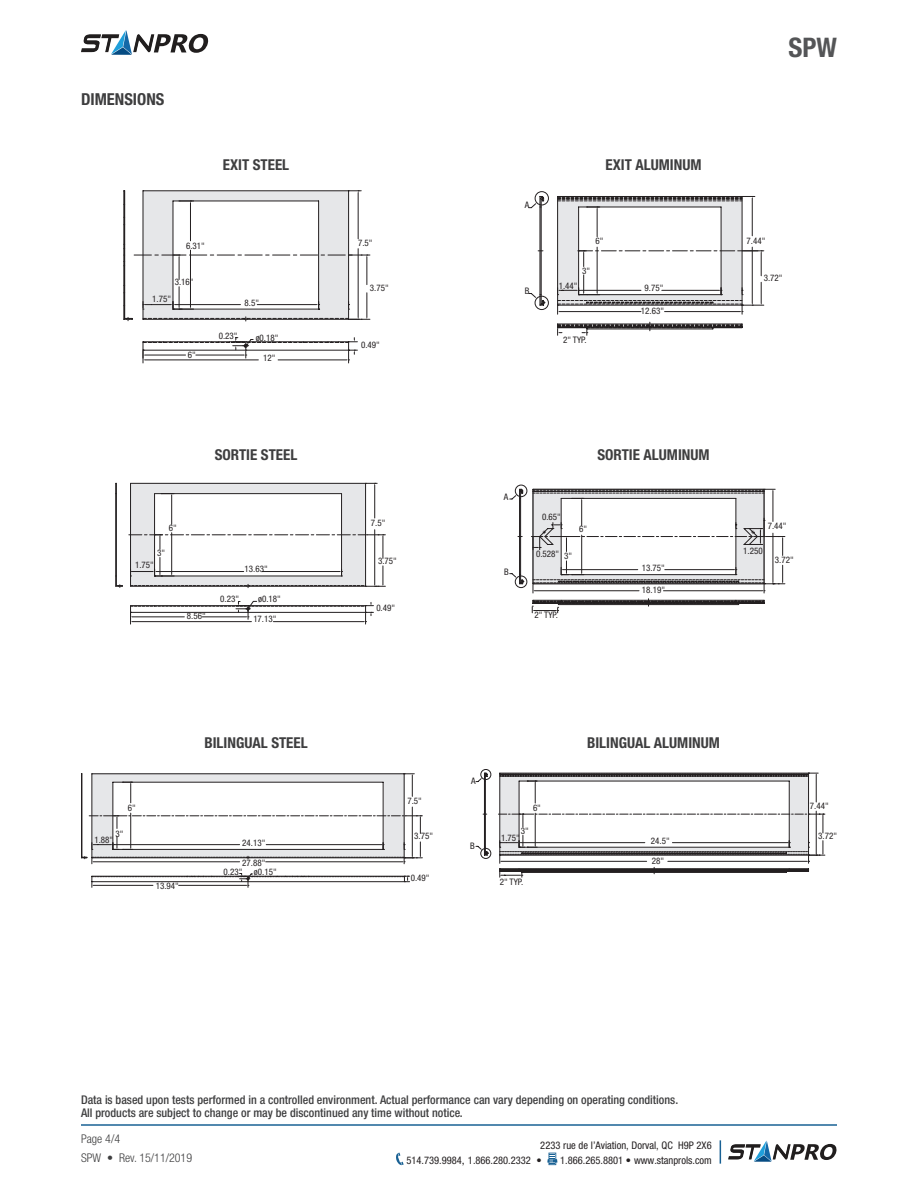
<style>
.page{position:relative;width:918px;height:1188px;background:#fff}
.page>*{position:absolute;margin:0;border:0;box-sizing:border-box;transform-origin:0 0}
.t1{font:700 condensed 27px "Helvetica Neue";color:#545557}
.Title_1{font:700 condensed 16.5px "Helvetica Neue";color:#3e3e3f}
.Title_1-2{font:700 condensed 15px "Helvetica Neue";color:#3e3e3f}
.t2{font:500 condensed 12px/13.5px "Helvetica Neue";color:#3e3e3f}
.t3{font:300 condensed 12px/18.3px "Helvetica Neue";color:#3e3e3f}
.t4{font:condensed 10.5px/15px "Helvetica Neue";color:#231f20}
.t5{font:condensed 9px "Helvetica Neue";color:#231f20}
.s1{font-stretch:normal}
</style>
<div class="page">
<hr style="left:81px;top:1124px;width:756px;height:2px;background:#196194">
<svg style="left:396px;top:1153px;width:8px;height:12px"></svg>
<svg style="left:547px;top:1153px;width:10px;height:12px"></svg>
<svg style="left:720px;top:1140px;width:1px;height:24px"></svg>
<svg style="left:81px;top:30px;width:127px;height:25px"></svg>
<svg style="left:728px;top:1141px;width:109px;height:21px"></svg>
<div style="left:143px;top:191px;width:206px;height:128px;background:#e6e7e9"></div>
<div style="left:173px;top:201px;width:146px;height:108px;background:#fff"></div>
<hr style="left:358px;top:249px;width:1px;height:68px;background:#231f20">
<hr style="left:358px;top:193px;width:1px;height:46px;background:#231f20">
<svg style="left:349px;top:190px;width:12px;height:3px"></svg>
<hr style="left:190px;top:250px;width:1px;height:57px;background:#231f20">
<hr style="left:190px;top:203px;width:1px;height:38px;background:#231f20">
<hr style="left:348px;top:191px;width:1px;height:128px;background:#231f20">
<hr style="left:143px;top:191px;width:1px;height:128px;background:#231f20">
<hr style="left:143px;top:190px;width:206px;height:1px;background:#231f20">
<hr style="left:123px;top:191px;width:1px;height:128px;background:#231f20">
<hr style="left:124px;top:191px;width:1px;height:127px;background:#231f20">
<hr style="left:173px;top:201px;width:146px;height:1px;background:#231f20">
<hr style="left:318px;top:201px;width:1px;height:108px;background:#231f20">
<hr style="left:173px;top:201px;width:1px;height:108px;background:#231f20">
<svg style="left:143px;top:337px;width:214px;height:26px"></svg>
<svg style="left:124px;top:255px;width:246px;height:66px"></svg>
<div style="left:535px;top:191px;width:14px;height:14px;border:1px solid #231f20;border-radius:50%"></div>
<svg style="left:528px;top:196px;width:236px;height:139px"></svg>
<div style="left:131px;top:483px;width:235px;height:103px;background:#e6e7e9"></div>
<div style="left:155px;top:494px;width:187px;height:82px;background:#fff"></div>
<hr style="left:374px;top:530px;width:1px;height:55px;background:#231f20">
<hr style="left:374px;top:485px;width:1px;height:33px;background:#231f20">
<svg style="left:366px;top:483px;width:11px;height:2px"></svg>
<hr style="left:171px;top:533px;width:1px;height:41px;background:#231f20">
<svg style="left:161px;top:494px;width:13px;height:30px"></svg>
<hr style="left:115px;top:483px;width:1px;height:103px;background:#231f20">
<hr style="left:116px;top:483px;width:1px;height:103px;background:#231f20">
<hr style="left:131px;top:483px;width:235px;height:1px;background:#231f20">
<hr style="left:365px;top:483px;width:1px;height:103px;background:#231f20">
<hr style="left:130px;top:483px;width:1px;height:103px;background:#231f20">
<hr style="left:155px;top:493px;width:187px;height:1px;background:#231f20">
<hr style="left:341px;top:494px;width:1px;height:82px;background:#231f20">
<hr style="left:154px;top:494px;width:1px;height:82px;background:#231f20">
<svg style="left:116px;top:585px;width:7px;height:2px"></svg>
<svg style="left:130px;top:600px;width:243px;height:24px"></svg>
<svg style="left:129px;top:534px;width:256px;height:54px"></svg>
<div style="left:515px;top:485px;width:12px;height:12px;border:1px solid #231f20;border-radius:50%"></div>
<svg style="left:509px;top:489px;width:276px;height:124px"></svg>
<div style="left:92px;top:774px;width:312px;height:84px;background:#e6e7e9"></div>
<div style="left:113px;top:782px;width:270px;height:67px;background:#fff"></div>
<hr style="left:81px;top:774px;width:1px;height:84px;background:#231f20">
<hr style="left:82px;top:774px;width:1px;height:83px;background:#231f20">
<hr style="left:404px;top:774px;width:1px;height:84px;background:#231f20">
<hr style="left:91px;top:774px;width:1px;height:84px;background:#231f20">
<hr style="left:92px;top:773px;width:312px;height:1px;background:#231f20">
<hr style="left:112px;top:782px;width:1px;height:67px;background:#231f20">
<hr style="left:383px;top:782px;width:1px;height:67px;background:#231f20">
<hr style="left:113px;top:782px;width:270px;height:1px;background:#231f20">
<hr style="left:412px;top:807px;width:1px;height:49px;background:#231f20">
<svg style="left:404px;top:773px;width:10px;height:23px"></svg>
<svg style="left:91px;top:873px;width:319px;height:14px"></svg>
<hr style="left:130px;top:813px;width:1px;height:35px;background:#231f20">
<svg style="left:122px;top:782px;width:11px;height:21px"></svg>
<svg style="left:81px;top:815px;width:341px;height:49px"></svg>
<svg style="left:475px;top:769px;width:350px;height:108px"></svg>
<p class="Title_1" style="left:81px;top:89px;width:85px">DIMENSIONS</p>
<p class="Title_1-2" style="left:223px;top:156px;width:68px">EXIT STEEL</p>
<p class="t5" style="left:186px;top:240px;width:20px">6.31"</p>
<p class="t5" style="left:175px;top:276px;width:20px">3.16"</p>
<p class="t5" style="left:152px;top:293px;width:20px">1.75"</p>
<p class="t5" style="left:245px;top:297px;width:16px">8.5"</p>
<p class="t5" style="left:219px;top:330px;width:20px">0.23"</p>
<p class="t5" style="left:256px;top:332px;width:24px">ø0.18"</p>
<p class="t5" style="left:188px;top:350px;width:9px">6"</p>
<p class="t5" style="left:263px;top:353px;width:14px">12"</p>
<p class="Title_1-2" style="left:215px;top:446px;width:84px">SORTIE STEEL</p>
<p class="t5" style="left:169px;top:523px;width:9px">6"</p>
<p class="t5" style="left:157px;top:548px;width:9px">3"</p>
<p class="t5" style="left:135px;top:560px;width:20px">1.75"</p>
<p class="t5" style="left:187px;top:610px;width:20px">8.56"</p>
<p class="t5" style="left:245px;top:564px;width:25px">13.63"</p>
<p class="t5" style="left:220px;top:594px;width:20px">0.23"</p>
<p class="t5" style="left:258px;top:594px;width:24px">ø0.18"</p>
<p class="t5" style="left:253px;top:614px;width:25px">17.13"</p>
<p class="t5" style="left:358px;top:238px;width:16px">7.5"</p>
<p class="t5" style="left:370px;top:282px;width:20px">3.75"</p>
<p class="t5" style="left:361px;top:339px;width:20px">0.49"</p>
<p class="t5" style="left:371px;top:517px;width:16px">7.5"</p>
<p class="t5" style="left:378px;top:555px;width:20px">3.75"</p>
<p class="t5" style="left:376px;top:603px;width:20px">0.49"</p>
<p class="t5" style="left:525px;top:200px;width:6px">A</p>
<p class="t5" style="left:525px;top:286px;width:6px">B</p>
<p class="Title_1-2" style="left:606px;top:156px;width:98px">EXIT ALUMINUM</p>
<p class="t5" style="left:596px;top:235px;width:9px">6"</p>
<p class="t5" style="left:582px;top:265px;width:9px">3"</p>
<p class="t5" style="left:559px;top:280px;width:20px">1.44"</p>
<p class="t5" style="left:645px;top:283px;width:20px">9.75"</p>
<p class="t5" style="left:563px;top:334px;width:25px">2" TYP.</p>
<p class="t5" style="left:641px;top:306px;width:25px">12.63"</p>
<h1 class="t1" style="left:788px;top:31px;width:50px">SPW</h1>
<p class="t5" style="left:747px;top:235px;width:20px">7.44"</p>
<p class="t5" style="left:764px;top:273px;width:20px">3.72"</p>
<p class="t5" style="left:504px;top:491px;width:6px">A</p>
<p class="t5" style="left:504px;top:567px;width:6px">B</p>
<p class="t5" style="left:542px;top:512px;width:20px">0.65"</p>
<p class="Title_1-2" style="left:597px;top:446px;width:114px">SORTIE ALUMINUM</p>
<p class="t5" style="left:768px;top:521px;width:20px">7.44"</p>
<p class="t5" style="left:775px;top:555px;width:20px">3.72"</p>
<p class="t5" style="left:579px;top:524px;width:9px">6"</p>
<p class="t5" style="left:536px;top:548px;width:25px">0.528"</p>
<p class="t5" style="left:743px;top:545px;width:21px">1.250</p>
<p class="t5" style="left:564px;top:551px;width:9px">3"</p>
<p class="t5" style="left:642px;top:562px;width:25px">13.75"</p>
<p class="t5" style="left:534px;top:610px;width:25px">2" TYP.</p>
<p class="t5" style="left:642px;top:585px;width:25px">18.19"</p>
<p class="Title_1-2" style="left:204px;top:734px;width:105px">BILINGUAL STEEL</p>
<p class="Title_1-2" style="left:587px;top:734px;width:135px">BILINGUAL ALUMINUM</p>
<p class="t5" style="left:471px;top:775px;width:6px">A</p>
<p class="t5" style="left:128px;top:802px;width:9px">6"</p>
<p class="t5" style="left:407px;top:796px;width:16px">7.5"</p>
<p class="t5" style="left:533px;top:803px;width:9px">6"</p>
<p class="t5" style="left:115px;top:828px;width:9px">3"</p>
<p class="t5" style="left:94px;top:834px;width:20px">1.88"</p>
<p class="t5" style="left:242px;top:837px;width:25px">24.13"</p>
<p class="t5" style="left:414px;top:831px;width:20px">3.75"</p>
<p class="t5" style="left:470px;top:841px;width:6px">B</p>
<p class="t5" style="left:521px;top:826px;width:9px">3"</p>
<p class="t5" style="left:501px;top:832px;width:20px">1.75"</p>
<p class="t5" style="left:651px;top:835px;width:20px">24.5"</p>
<p class="t5" style="left:242px;top:857px;width:25px">27.88"</p>
<p class="t5" style="left:652px;top:856px;width:14px">28"</p>
<p class="t5" style="left:156px;top:881px;width:25px">13.94"</p>
<p class="t5" style="left:224px;top:866px;width:20px">0.23"</p>
<p class="t5" style="left:254px;top:866px;width:24px">ø0.15"</p>
<p class="t5" style="left:411px;top:873px;width:20px">0.49"</p>
<p class="t5" style="left:500px;top:877px;width:25px">2" TYP.</p>
<h3 class="t2" style="left:81px;top:1093px;width:599px">Data is based upon tests performed in a controlled environment. Actual performance can vary depending on operating conditions.<br>All products are subject to change or may be discontinued any time without notice.</h3>
<h3 class="t3" style="left:81px;top:1130px;width:113px">Page 4/4<br>SPW • Rev. 15/11/2019</h3>
<p class="t4" style="left:406px;top:1137px;width:307px;text-indent:134px">2233 rue de l’Aviation, Dorval, QC H9P 2X6<br>514.739.9984<span class="s1">,</span> 1.866.280.2332 •</p>
<p class="t4" style="left:560px;top:1152px;width:153px">1.866.265.8801 • www.stanprols.com</p>
<p class="t5" style="left:810px;top:800px;width:20px">7.44"</p>
<p class="t5" style="left:818px;top:830px;width:20px">3.72"</p>
</div>
